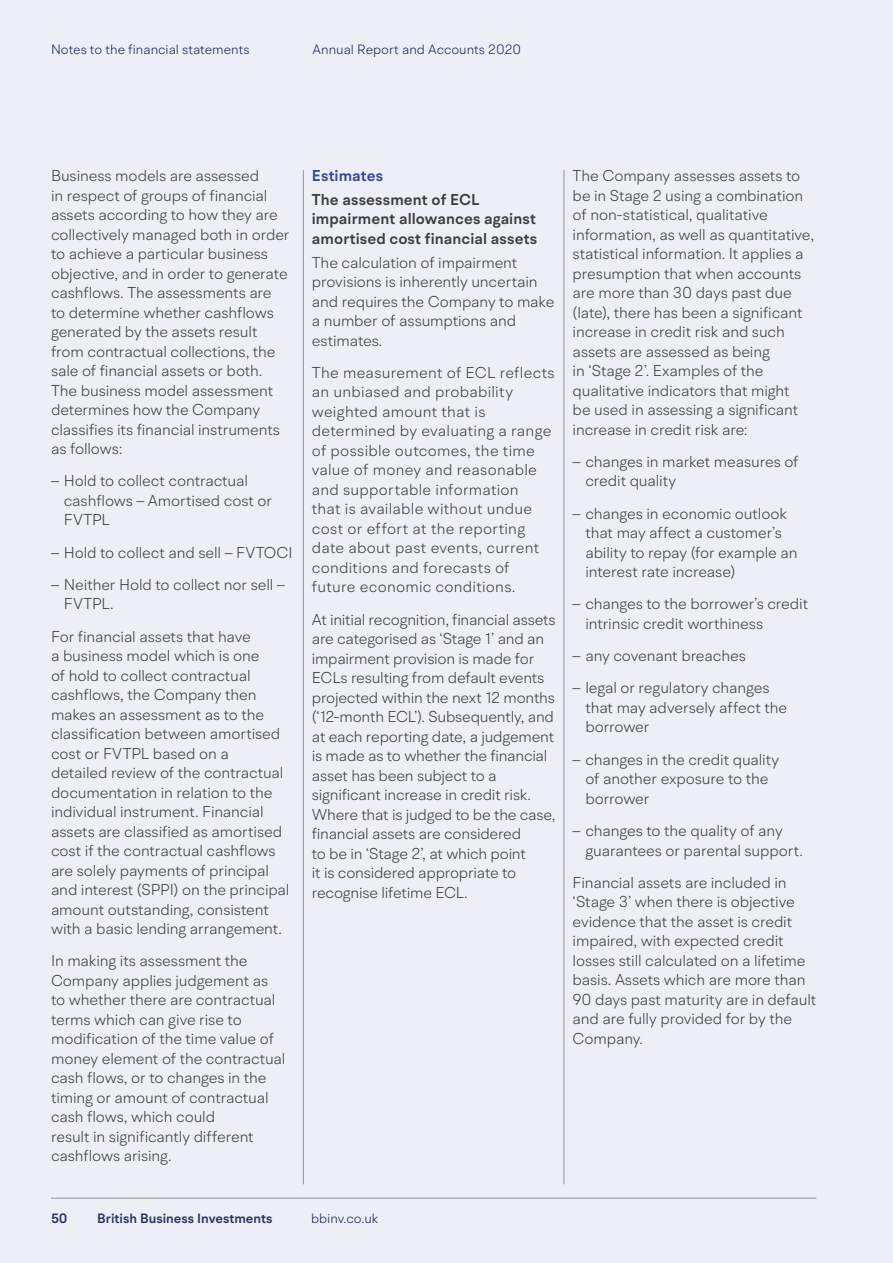
<style>
.page{position:relative;width:893px;height:1263px;background:#edeff7}
.page>*{position:absolute;margin:0;border:0;box-sizing:border-box;transform-origin:0 0}
.Body_text_10_5pt_13p{font:300 15.75px/19.5px "BR Hendrix";letter-spacing:-.01em;color:#3e3e3f}
.Body_text_10_5pt_13p-2{font:300 15.75px/19.5px "BR Hendrix";letter-spacing:.015em;color:#3e3e3f}
.L3_Subhead_10_5pt_In{font:600 15.75px/19.5px "BR Hendrix";letter-spacing:.01em;color:#3e3e3f}
.L2_Subhead_10_5pt{font:600 15.75px "BR Hendrix";letter-spacing:.005em;color:#374394}
.t1{font:300 13.5px "BR Hendrix";color:#172754}
.t2{font:600 13.5px "BR Hendrix";color:#28355e}
</style>
<div class="page">
<hr style="left:303px;top:170px;width:1px;height:1014px;background:#939598">
<hr style="left:564px;top:170px;width:1px;height:1014px;background:#939598">
<hr style="left:51px;top:1198px;width:765px;height:1px;background:#939598">
<p class="t1" style="left:51px;top:41px;width:200px">Notes to the financial statements</p>
<p class="t1" style="left:313px;top:41px;width:210px">Annual Report and Accounts 2020</p>
<p class="Body_text_10_5pt_13p" style="left:51px;top:166px;width:240px">Business models are assessed<br>in respect of groups of financial assets according to how they are collectively managed both in order to achieve a particular business objective, and in order to generate cashflows. The assessments are to determine whether cashflows generated by the assets result from contractual collections, the sale of financial assets or both.<br>The business model assessment determines how the Company classifies its financial instruments as follows:</p>
<p class="Body_text_10_5pt_13p" style="left:64px;top:471px;width:210px;text-indent:-13px">– Hold to collect contractual cashflows – Amortised cost or<br>FVTPL</p>
<p class="Body_text_10_5pt_13p" style="left:51px;top:542px;width:243px">– Hold to collect and sell – FVTOCI</p>
<p class="Body_text_10_5pt_13p" style="left:64px;top:575px;width:223px;text-indent:-13px">– Neither Hold to collect nor sell –<br>FVTPL.</p>
<p class="Body_text_10_5pt_13p" style="left:51px;top:626px;width:240px">For financial assets that have<br>a business model which is one<br>of hold to collect contractual cashflows, the Company then makes an assessment as to the classification between amortised cost or FVTPL based on a<br>detailed review of the contractual documentation in relation to the individual instrument. Financial assets are classified as amortised cost if the contractual cashflows are solely payments of principal and interest (SPPI) on the principal amount outstanding, consistent with a basic lending arrangement.</p>
<p class="Body_text_10_5pt_13p" style="left:51px;top:951px;width:236px">In making its assessment the<br>Company applies judgement as to whether there are contractual terms which can give rise to modification of the time value of money element of the contractual cash flows, or to changes in the timing or amount of contractual cash flows, which could<br>result in significantly different cashflows arising.</p>
<p class="t2" style="left:51px;top:1210px;width:18px">50</p>
<p class="t2" style="left:97px;top:1210px;width:177px">British Business Investments</p>
<p class="L2_Subhead_10_5pt" style="left:312px;top:166px;width:73px">Estimates</p>
<p class="L3_Subhead_10_5pt_In" style="left:312px;top:190px;width:227px">The assessment of ECL impairment allowances against amortised cost financial assets</p>
<p class="Body_text_10_5pt_13p" style="left:312px;top:252px;width:244px">The calculation of impairment provisions is inherently uncertain and requires the Company to make a number of assumptions and estimates.</p>
<p class="Body_text_10_5pt_13p-2" style="left:312px;top:362px;width:244px">The measurement of ECL reflects an unbiased and probability weighted amount that is determined by evaluating a range of possible outcomes, the time value of money and reasonable and supportable information<br>that is available without undue cost or effort at the reporting date about past events, current conditions and forecasts of future economic conditions.</p>
<p class="Body_text_10_5pt_13p" style="left:312px;top:609px;width:245px">At initial recognition, financial assets are categorised as ‘Stage 1’ and an impairment provision is made for ECLs resulting from default events projected within the next 12 months (‘12-month ECL’). Subsequently, and at each reporting date, a judgement is made as to whether the financial asset has been subject to a significant increase in credit risk.<br>Where that is judged to be the case, financial assets are considered<br>to be in ‘Stage 2’, at which point<br>it is considered appropriate to recognise lifetime ECL.</p>
<p class="Body_text_10_5pt_13p" style="left:573px;top:166px;width:243px">The Company assesses assets to be in Stage 2 using a combination of non-statistical, qualitative information, as well as quantitative, statistical information. It applies a presumption that when accounts are more than 30 days past due (late), there has been a significant increase in credit risk and such assets are assessed as being<br>in ‘Stage 2’. Examples of the qualitative indicators that might<br>be used in assessing a significant increase in credit risk are:</p>
<p class="Body_text_10_5pt_13p" style="left:585px;top:452px;width:215px;text-indent:-13px">– changes in market measures of credit quality</p>
<p class="Body_text_10_5pt_13p" style="left:585px;top:503px;width:214px;text-indent:-13px">– changes in economic outlook that may affect a customer’s ability to repay (for example an interest rate increase)</p>
<p class="Body_text_10_5pt_13p" style="left:585px;top:594px;width:224px;text-indent:-13px">– changes to the borrower’s credit intrinsic credit worthiness</p>
<p class="Body_text_10_5pt_13p" style="left:573px;top:646px;width:175px">– any covenant breaches</p>
<p class="Body_text_10_5pt_13p" style="left:585px;top:678px;width:203px;text-indent:-13px">– legal or regulatory changes that may adversely affect the borrower</p>
<p class="Body_text_10_5pt_13p" style="left:585px;top:749px;width:195px;text-indent:-13px">– changes in the credit quality of another exposure to the borrower</p>
<p class="Body_text_10_5pt_13p" style="left:585px;top:821px;width:219px;text-indent:-13px">– changes to the quality of any guarantees or parental support.</p>
<p class="Body_text_10_5pt_13p" style="left:573px;top:872px;width:245px">Financial assets are included in ‘Stage 3’ when there is objective evidence that the asset is credit impaired, with expected credit losses still calculated on a lifetime basis. Assets which are more than<br>90 days past maturity are in default and are fully provided for by the<br>Company.</p>
<p class="t1" style="left:311px;top:1210px;width:69px">bbinv.co.uk</p>
</div>
